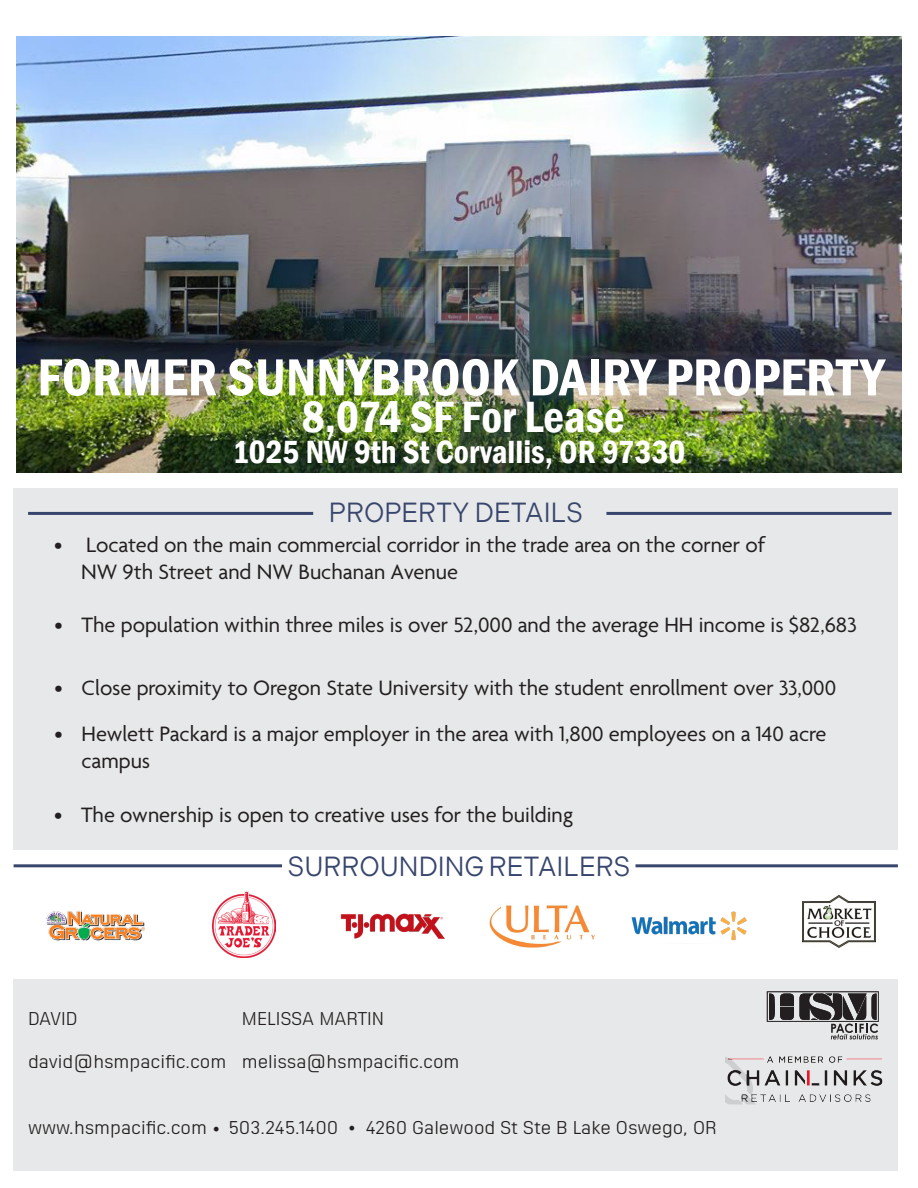
<style>
.page{position:relative;width:918px;height:1188px;background:#fff}
.page>*{position:absolute;margin:0;border:0;box-sizing:border-box;transform-origin:0 0}
.t1{font:600 condensed 54px "Franklin Gothic";color:#fff}
.t2{font:600 condensed 45px "Franklin Gothic";color:#fff}
.t3{font:600 condensed 33px "Franklin Gothic";color:#fff}
.t4{font:27.75px "Indivisible";color:#38466d;scale:.94 1}
.t5{font:22.5px/27px "Agenda";color:#231f20}
.t6{font:18px "Sizmo Pro";color:#231f20}
.t7{font:18px "Minion Pro";color:#231f20}
.s1{font-family:"Minion Pro"}
</style>
<div class="page">
<img style="left:17px;top:37px;width:884px;height:436px">
<div style="left:14px;top:488px;width:884px;height:683px;background:#e7e8e9"></div>
<hr style="left:28px;top:512px;width:285px;height:3px;background:#38466d">
<hr style="left:606px;top:512px;width:286px;height:3px;background:#38466d">
<div style="left:8px;top:850px;width:898px;height:128px;background:#fff"></div>
<hr style="left:636px;top:864px;width:262px;height:3px;background:#38466d">
<hr style="left:14px;top:864px;width:268px;height:3px;background:#38466d">
<img style="left:46px;top:911px;width:99px;height:30px">
<img style="left:213px;top:891px;width:63px;height:66px">
<img style="left:340px;top:913px;width:105px;height:26px">
<img style="left:489px;top:905px;width:106px;height:43px">
<img style="left:631px;top:911px;width:116px;height:30px">
<img style="left:803px;top:896px;width:73px;height:51px">
<svg style="left:767px;top:991px;width:112px;height:49px"></svg>
<img style="left:725px;top:1056px;width:158px;height:48px">
<p class="t1" style="left:37px;top:341px;width:849px">FORMER SUNNYBROOK DAIRY PROPERTY</p>
<p class="t2" style="left:302px;top:387px;width:325px">8,074 SF For Lease</p>
<p class="t3" style="left:233px;top:430px;width:454px">1025 NW 9th St Corvallis, OR 97330</p>
<p class="t4" style="left:329px;top:497px;width:272px">PROPERTY DETAILS</p>
<p class="t5" style="left:81px;top:533px;width:686px;text-indent:-27px">• Located on the main commercial corridor in the trade area on the corner of<br>NW 9th Street and NW Buchanan Avenue</p>
<p class="t5" style="left:55px;top:612px;width:804px">• The population within three miles is over 52,000 and the average HH income is $82,683</p>
<p class="t5" style="left:55px;top:676px;width:783px">• Close proximity to Oregon State University with the student enrollment over 33,000</p>
<p class="t5" style="left:82px;top:722px;width:747px;text-indent:-27px">• Hewlett Packard is a major employer in the area with 1,800 employees on a 140 acre campus</p>
<p class="t5" style="left:54px;top:803px;width:521px">• The ownership is open to creative uses for the building</p>
<p class="t4" style="left:287px;top:851px;width:367px">SURROUNDING RETAILERS</p>
<p class="t6" style="left:28px;top:1004px;width:51px">DAVID</p>
<p class="t6" style="left:28px;top:1047px;width:200px">david@hsmpacific.com</p>
<p class="t6" style="left:242px;top:1004px;width:144px">MELISSA MARTIN</p>
<p class="t6" style="left:242px;top:1047px;width:219px">melissa@hsmpacific.com</p>
<p class="t6" style="left:28px;top:1114px;width:193px">www.hsmpacific.com <span class="s1">•</span></p>
<p class="t6" style="left:229px;top:1114px;width:111px">503.245.1400</p>
<p class="t7" style="left:348px;top:1114px;width:9px">•</p>
<p class="t6" style="left:366px;top:1114px;width:352px">4260 Galewood St Ste B Lake Oswego, OR</p>
</div>
